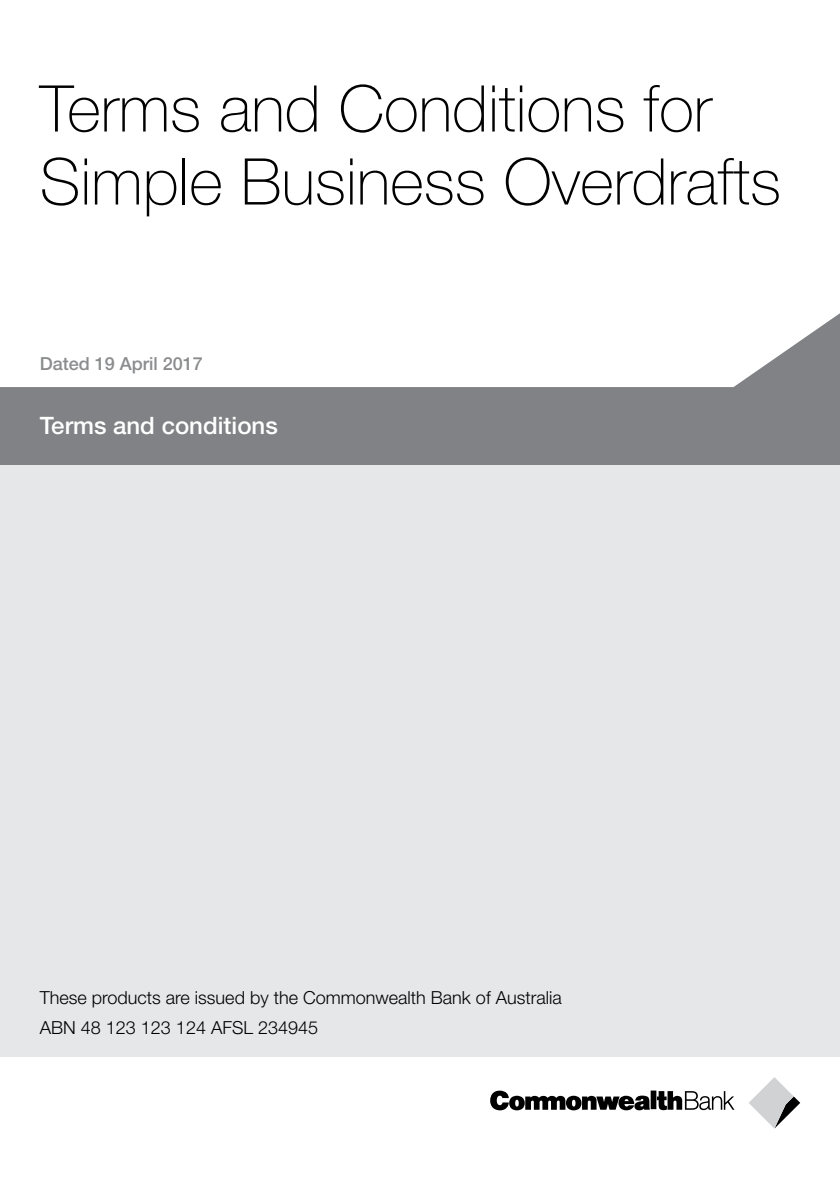
<style>
.page{position:relative;width:840px;height:1191px;background:#fff}
.page>*{position:absolute;margin:0;border:0;box-sizing:border-box;transform-origin:0 0}
.t1{font:100 64.4px/73px "Helvetica Neue LT Pro";color:#000}
.t2{font:500 24px "Helvetica Neue LT Pro";color:#fff}
.t3{font:300 18px/30px "Helvetica Neue LT Pro";color:#000}
.t4{font:500 18px "Helvetica Neue LT Pro";color:#8a8c8e}
</style>
<div class="page">
<div style="left:0;top:465px;width:839px;height:591px;background:#e6e7e8"></div>
<div style="left:0;top:259px;width:839px;height:206px;background:#808285"></div>
<div style="left:0;top:259px;width:839px;height:128px;background:#fff"></div>
<svg style="left:749px;top:1077px;width:50px;height:51px"></svg>
<svg style="left:490px;top:1090px;width:159px;height:20px"></svg>
<div style="left:650px;top:1090px;width:6px;height:19px;background:#000"></div>
<svg style="left:656px;top:1091px;width:78px;height:19px"></svg>
<h1 class="t1" style="left:40px;top:72px;width:742px">Terms and Conditions for<br>Simple Business Overdrafts</h1>
<p class="t4" style="left:40px;top:353px;width:165px">Dated 19 April 2017</p>
<h2 class="t2" style="left:40px;top:411px;width:239px">Terms and conditions</h2>
<p class="t3" style="left:40px;top:982px;width:523px">These products are issued by the Commonwealth Bank of Australia<br>ABN 48 123 123 124 AFSL 234945</p>
</div>
